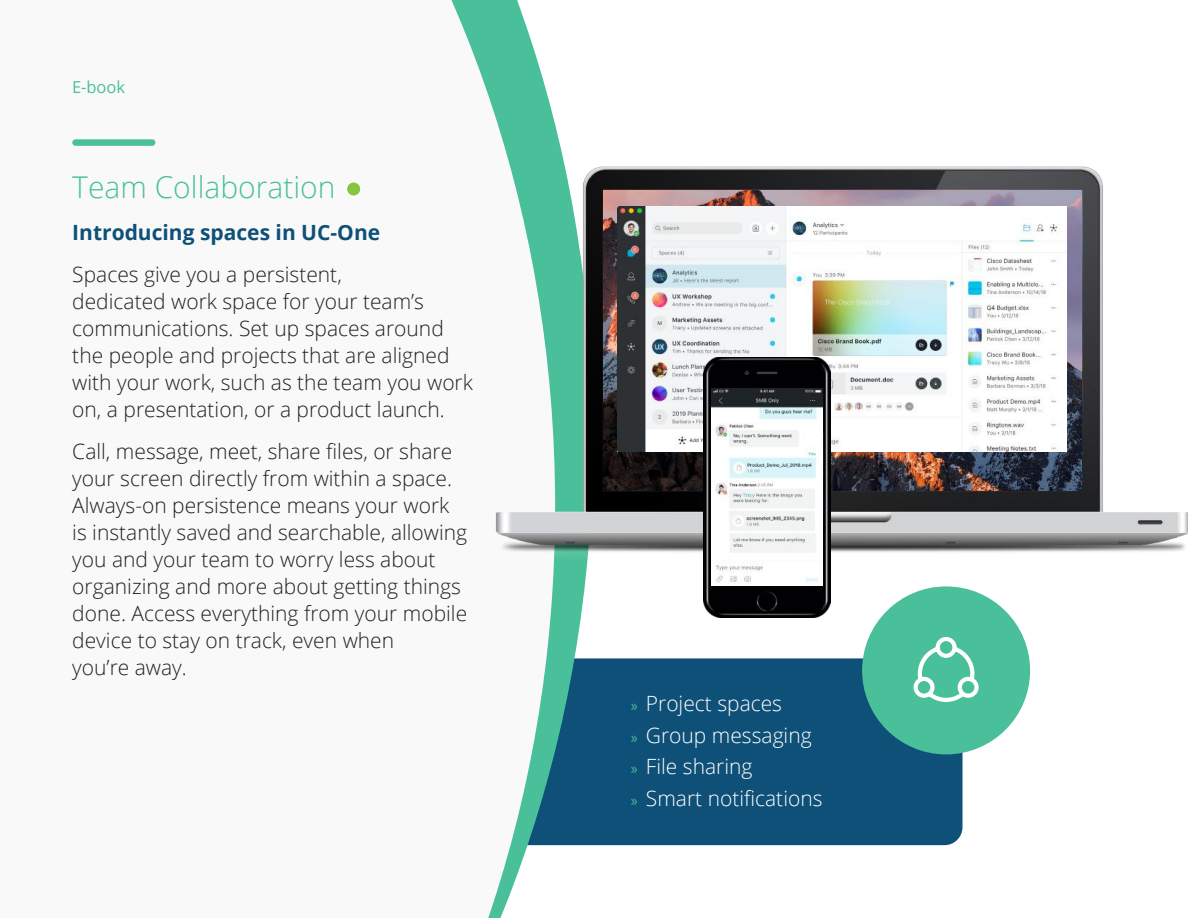
<style>
.page{position:relative;width:1188px;height:918px;background:#fff}
.page>*{position:absolute;margin:0;border:0;box-sizing:border-box;transform-origin:0 0}
.t1{font:300 30px "Open Sans";color:#4ac09a}
.t2{font:300 21px/27px "Open Sans";color:#241f1f}
.t3{font:300 21px/31.5px "Open Sans";color:#fff}
.t4{font:700 21px "Open Sans";color:#0e5077}
.t5{font:16.5px "Open Sans";color:#4ac09a}
.s1{font-family:"Myriad Pro";font-weight:400;font-size:16.5px;color:#4ac09a}
</style>
<div class="page">
<div style="left:376px;top:658px;width:587px;height:187px;background:#0e5077;border-radius:18px"></div>
<div style="left:862px;top:586px;width:168px;height:168px;background:#4ac09a;border-radius:50%"></div>
<svg style="left:555px;top:124px;width:38px;height:722px"></svg>
<svg style="left:72px;top:0;width:483px;height:918px"></svg>
<div style="left:72px;top:139px;width:83px;height:7px;background:#4ac09a;border-radius:3px"></div>
<img style="left:463px;top:156px;width:725px;height:402px">
<img style="left:603px;top:190px;width:479px;height:301px">
<img style="left:617px;top:206px;width:449px;height:245px">
<img style="left:704px;top:357px;width:126px;height:261px">
<img style="left:712px;top:389px;width:110px;height:197px">
<svg style="left:913px;top:636px;width:66px;height:66px"></svg>
<div style="left:346px;top:182px;width:15px;height:14px;background:#86c53f;border-radius:50%"></div>
<div style="left:346px;top:181px;width:16px;height:16px;border:2px solid #fff;border-radius:50%"></div>
<p class="t5" style="left:72px;top:76px;width:55px">E-book</p>
<h1 class="t1" style="left:72px;top:167px;width:265px">Team Collaboration</h1>
<p class="t4" style="left:72px;top:218px;width:309px">Introducing spaces in UC-One</p>
<p class="t2" style="left:72px;top:261px;width:402px">Spaces give you a persistent,<br>dedicated work space for your team’s communications. Set up spaces around the people and projects that are aligned with your work, such as the team you work on, a presentation, or a product launch.</p>
<p class="t2" style="left:72px;top:438px;width:396px">Call, message, meet, share files, or share your screen directly from within a space.<br>Always-on persistence means your work is instantly saved and searchable, allowing you and your team to worry less about organizing and more about getting things done. Access everything from your mobile device to stay on track, even when<br>you’re away.</p>
<p class="t3" style="left:631px;top:687px;width:193px"><span class="s1">»</span> Project spaces<br><span class="s1">»</span> Group messaging <span class="s1">»</span> File sharing<br><span class="s1">»</span> Smart notifications</p>
</div>
